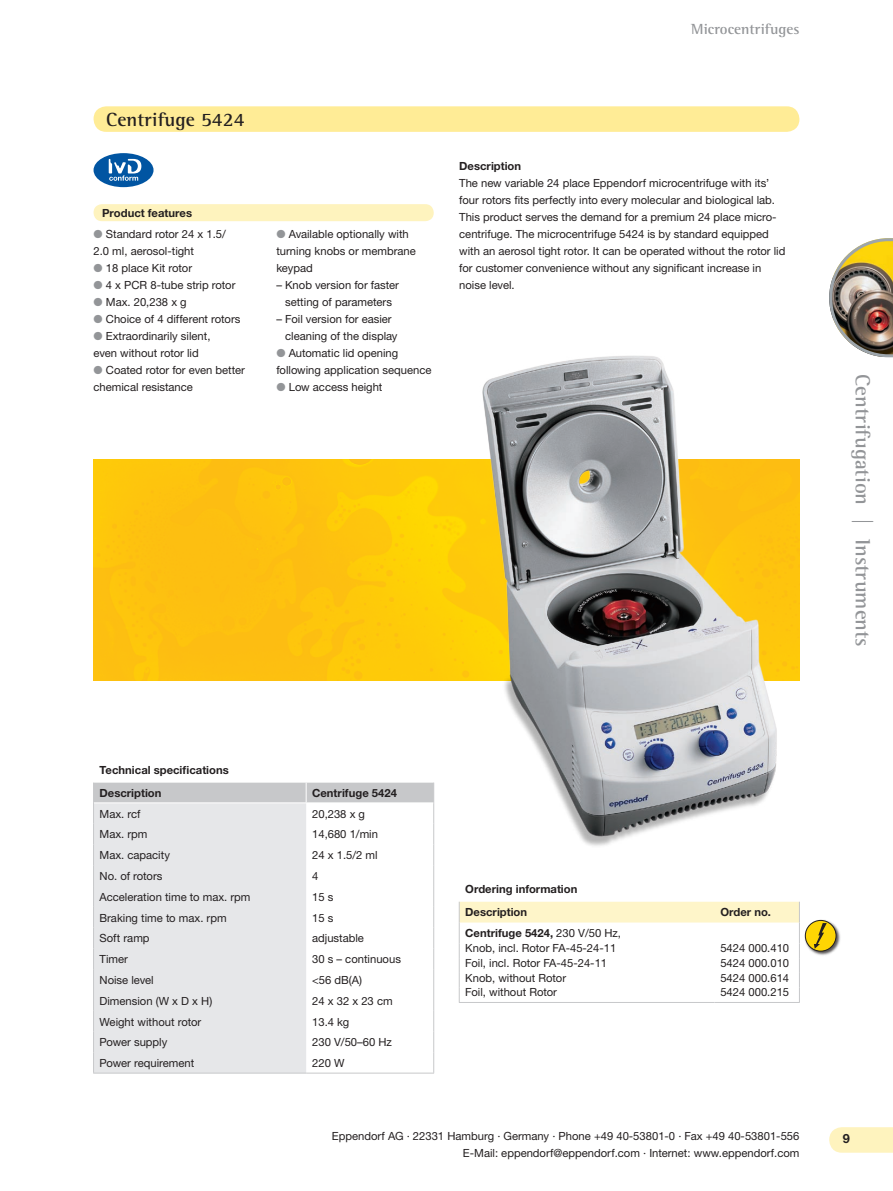
<style>
.page{position:relative;width:893px;height:1191px;background:#fff}
.page>*{position:absolute;margin:0;border:0;box-sizing:border-box;transform-origin:0 0}
.t1{font:700 21px "EP Rotis Semi Serif";color:#939598}
.t2{font:700 19.5px "EP Rotis Semi Serif";color:#231f20}
.t3{font:700 15px "EP Rotis Semi Serif";color:#939598}
.t4{font:11.25px/17px "EP Helvetica";color:#231f20}
.t5{font:700 11.25px/23px "EP Helvetica";color:#231f20}
.s1{font-weight:700}
.s2{color:#939598}
</style>
<div class="page">
<svg style="left:829px;top:1127px;width:64px;height:25px;background:#fef3c1"></svg>
<img style="left:829px;top:238px;width:64px;height:120px">
<div style="left:94px;top:106px;width:705px;height:26px;background:#ffec96;border-radius:13px"></div>
<div style="left:94px;top:153px;width:60px;height:34px;background:#0155a2;border-radius:50%"></div>
<svg style="left:109px;top:159px;width:32px;height:22px"></svg>
<div style="left:94px;top:204px;width:340px;height:17px;background:#fef3be;border-radius:9px"></div>
<img style="left:94px;top:459px;width:705px;height:221px">
<img style="left:462px;top:355px;width:334px;height:491px">
<div style="left:804px;top:919px;width:38px;height:37px;background:#231f20;opacity:.75"></div>
<div style="left:805px;top:920px;width:31px;height:31px;background:#fed503;border-radius:50%"></div>
<div style="left:805px;top:920px;width:31px;height:31px;border:1px solid #231f20;border-radius:50%"></div>
<svg style="left:814px;top:923px;width:13px;height:25px"></svg>
<svg style="left:459px;top:901px;width:341px;height:101px"></svg>
<hr style="left:459px;top:1002px;width:255px;height:1px;background:#c7c8ca">
<hr style="left:714px;top:1002px;width:86px;height:1px;background:#c7c8ca">
<hr style="left:93px;top:1072px;width:213px;height:1px;background:#c7c8ca">
<hr style="left:306px;top:1072px;width:128px;height:1px;background:#c7c8ca">
<svg style="left:93px;top:782px;width:341px;height:290px"></svg>
<hr style="left:94px;top:802px;width:212px;height:1px;background:#fff">
<hr style="left:306px;top:802px;width:127px;height:1px;background:#fff">
<h2 class="t2" style="left:106px;top:107px;width:140px">Centrifuge 5424</h2>
<p class="t4" style="left:94px;top:202px;width:132px;line-height:21.5px;text-indent:9px"><span class="s1">Product features<br></span><span class="s2">‡</span> Standard rotor 24 x 1.5/-</p>
<p class="t4" style="left:94px;top:243px;width:153px">2.0 ml, aerosol-tight<br><span class="s2">‡</span> 18 place Kit rotor<br><span class="s2">‡</span> 4 x PCR 8-tube strip rotor <span class="s2">‡</span> Max. 20,238 x g<br><span class="s2">‡</span> Choice of 4 different rotors <span class="s2">‡</span> Extraordinarily silent,<br>even without rotor lid<br><span class="s2">‡</span> Coated rotor for even better chemical resistance</p>
<h3 class="t3" style="left:691px;top:20px;width:110px">Microcentrifuges</h3>
<p class="t4" style="left:276px;top:226px;width:141px"><span class="s2">‡</span> Available optionally with turning knobs or membrane keypad</p>
<p class="t4" style="left:276px;top:277px;width:124px;text-align:center">– Knob version for faster setting of parameters</p>
<p class="t4" style="left:276px;top:311px;width:117px">– Foil version for easier</p>
<p class="t4" style="left:285px;top:328px;width:114px">cleaning of the display</p>
<p class="t4" style="left:276px;top:345px;width:123px"><span class="s2">‡</span> Automatic lid opening</p>
<p class="t4" style="left:276px;top:362px;width:157px">following application sequence</p>
<p class="t4" style="left:276px;top:379px;width:108px"><span class="s2">‡</span> Low access height</p>
<p class="t5" style="left:459px;top:155px;width:63px">Description</p>
<p class="t4" style="left:459px;top:175px;width:328px">The new variable 24 place Eppendorf microcentrifuge with its’ four rotors fits perfectly into every molecular and biological lab.<br>This product serves the demand for a premium 24 place micro&shy;centrifuge. The microcentrifuge 5424 is by standard equipped with an aerosol tight rotor. It can be operated without the rotor lid for customer convenience without any significant increase in noise level.</p>
<p class="t5" style="left:100px;top:758px;width:131px">Technical specifications<br>Description</p>
<p class="t5" style="left:312px;top:781px;width:86px">Centrifuge 5424</p>
<p class="t4" style="left:100px;top:805px;width:42px">Max. rcf</p>
<p class="t4" style="left:312px;top:805px;width:54px">20,238 x g</p>
<p class="t4" style="left:100px;top:826px;width:49px">Max. rpm</p>
<p class="t4" style="left:312px;top:826px;width:67px">14,680 1/min</p>
<p class="t4" style="left:100px;top:847px;width:72px">Max. capacity</p>
<p class="t4" style="left:312px;top:847px;width:67px">24 x 1.5/2 ml</p>
<p class="t4" style="left:100px;top:867px;width:65px">No. of rotors</p>
<p class="t4" style="left:312px;top:867px;width:8px">4</p>
<p class="t4" style="left:100px;top:888px;width:152px">Acceleration time to max. rpm</p>
<p class="t4" style="left:312px;top:888px;width:23px">15 s</p>
<p class="t4" style="left:100px;top:909px;width:129px">Braking time to max. rpm</p>
<p class="t4" style="left:312px;top:909px;width:23px">15 s</p>
<p class="t4" style="left:100px;top:930px;width:52px">Soft ramp</p>
<p class="t4" style="left:312px;top:930px;width:53px">adjustable</p>
<p class="t4" style="left:100px;top:951px;width:30px">Timer</p>
<p class="t4" style="left:312px;top:951px;width:90px">30 s – continuous</p>
<p class="t4" style="left:100px;top:971px;width:56px">Noise level</p>
<p class="t4" style="left:312px;top:971px;width:51px">&lt;56 dB(A)</p>
<p class="t4" style="left:100px;top:992px;width:114px">Dimension (W x D x H)</p>
<p class="t4" style="left:312px;top:992px;width:82px">24 x 32 x 23 cm</p>
<p class="t4" style="left:100px;top:1013px;width:103px">Weight without rotor</p>
<p class="t4" style="left:312px;top:1013px;width:39px">13.4 kg</p>
<p class="t4" style="left:100px;top:1034px;width:69px">Power supply</p>
<p class="t4" style="left:312px;top:1034px;width:81px">230 V/50–60 Hz</p>
<p class="t4" style="left:100px;top:1054px;width:96px">Power requirement</p>
<p class="t4" style="left:312px;top:1054px;width:34px">220 W</p>
<p class="t5" style="left:465px;top:877px;width:114px">Ordering information<br>Description</p>
<p class="t4" style="left:465px;top:926px;width:157px;line-height:14.9px"><span class="s1">Centrifuge 5424,</span> 230 V/50 Hz,<br>Knob, incl. Rotor FA-45-24-11</p>
<p class="t5" style="left:720px;top:900px;width:52px">Order no.</p>
<p class="t4" style="left:720px;top:939px;width:70px">5424 000.410</p>
<p class="t4" style="left:465px;top:954px;width:143px">Foil, incl. Rotor FA-45-24-11</p>
<p class="t4" style="left:720px;top:954px;width:70px">5424 000.010</p>
<p class="t4" style="left:465px;top:969px;width:102px">Knob, without Rotor</p>
<p class="t4" style="left:720px;top:969px;width:70px">5424 000.614</p>
<p class="t4" style="left:465px;top:984px;width:93px">Foil, without Rotor</p>
<p class="t4" style="left:720px;top:984px;width:70px">5424 000.215</p>
<p class="t4" style="left:332px;top:1127px;width:469px;text-align:right">Eppendorf AG · 22331 Hamburg · Germany · Phone +49 40-53801-0 · Fax +49 40-53801-556<br>E-Mail: eppendorf@eppendorf.com · Internet: www.eppendorf.com</p>
<h1 class="t1" style="left:875px;top:374px;width:274px;rotate:90deg">Centrifugation | Instruments</h1>
</div>
